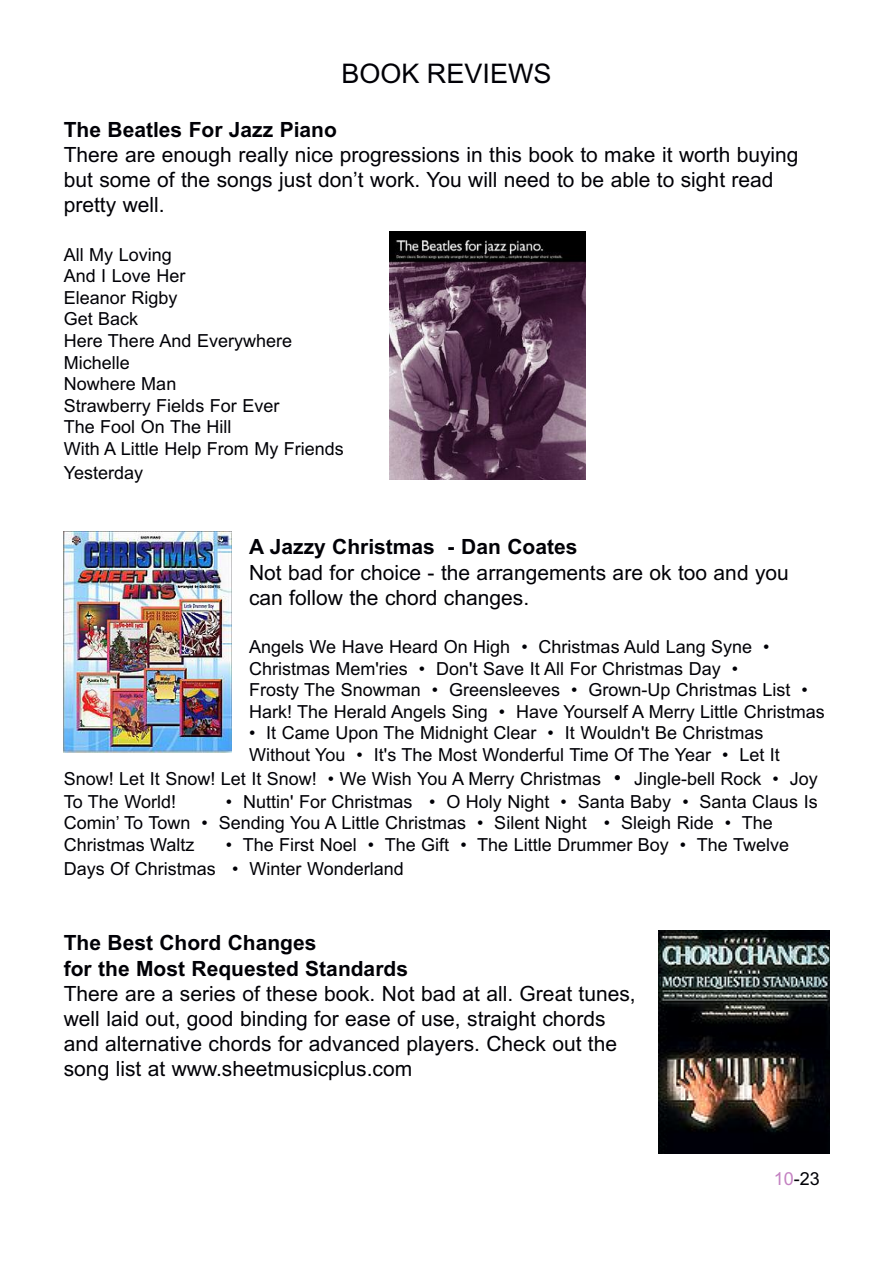
<style>
.page{position:relative;width:893px;height:1263px;background:#fff}
.page>*{position:absolute;margin:0;border:0;box-sizing:border-box;transform-origin:0 0}
.t1{font:27px "Arial";color:#000006}
.t2{font:21px/25.2px "Arial";color:#000006}
.t3{font:700 21px/25.2px "Arial";color:#000006}
.t4{font:18px/21.6px "Arial";color:#000006}
.s1{font-size:21px}
.s2{color:#c482c2}
</style>
<div class="page">
<img style="left:389px;top:231px;width:197px;height:248px">
<div style="left:64px;top:530px;width:170px;height:223px;background:linear-gradient(to bottom,#fff,#fff)"></div>
<img style="left:64px;top:532px;width:168px;height:221px">
<img style="left:659px;top:930px;width:170px;height:223px">
<h1 class="t1" style="left:341px;top:58px;width:212px">BOOK REVIEWS</h1>
<p class="t3" style="left:64px;top:117px;width:275px">The Beatles For Jazz Piano</p>
<p class="t2" style="left:64px;top:142px;width:736px">There are enough really nice progressions in this book to make it worth buying but some of the songs just don’t work. You will need to be able to sight read pretty well.</p>
<p class="t4" style="left:64px;top:243px;width:282px">All My Loving<br>And I Love Her<br>Eleanor Rigby<br>Get Back<br>Here There And Everywhere<br>Michelle<br>Nowhere Man<br>Strawberry Fields For Ever<br>The Fool On The Hill<br>With A Little Help From My Friends</p>
<p class="t4" style="left:64px;top:462px;width:81px">Yesterday</p>
<p class="t3" style="left:249px;top:534px;width:330px">A Jazzy Christmas - Dan Coates</p>
<p class="t2" style="left:249px;top:560px;width:541px">Not bad for choice - the arrangements are ok too and you can follow the chord changes.</p>
<p class="t4" style="left:249px;top:636px;width:577px">Angels We Have Heard On High • Christmas Auld Lang Syne • Christmas Mem'ries • Don't Save It All For Christmas Day •<br>Frosty The Snowman • Greensleeves • Grown-Up Christmas List • Hark! The Herald Angels Sing • Have Yourself A Merry Little Christmas</p>
<p class="t4" style="left:249px;top:722px;width:532px">• It Came Upon The Midnight Clear • It Wouldn't Be Christmas<br>Without You • It's The Most Wonderful Time Of The Year • Let It</p>
<p class="t4" style="left:64px;top:767px;width:756px;line-height:23px">Snow! Let It Snow! Let It Snow! • We Wish You A Merry Christmas <span class="s1">•</span> Jingle-bell Rock • Joy<br>To The World!</p>
<p class="t4" style="left:64px;top:791px;width:755px;text-indent:162px">• Nuttin' For Christmas • O Holy Night • Santa Baby • Santa Claus Is<br>Comin’ To Town • Sending You A Little Christmas • Silent Night • Sleigh Ride • The<br>Christmas Waltz</p>
<p class="t4" style="left:64px;top:833px;width:727px;line-height:23.9px;text-indent:162px">• The First Noel • The Gift • The Little Drummer Boy • The Twelve<br>Days Of Christmas • Winter Wonderland</p>
<p class="t3" style="left:64px;top:930px;width:346px">The Best Chord Changes<br>for the Most Requested Standards</p>
<p class="t2" style="left:64px;top:981px;width:573px">There are a series of these book. Not bad at all. Great tunes, well laid out, good binding for ease of use, straight chords and alternative chords for advanced players. Check out the song list at www.sheetmusicplus.com</p>
<p class="t4" style="left:774px;top:1168px;width:48px"><span class="s2">10</span>-23</p>
</div>
